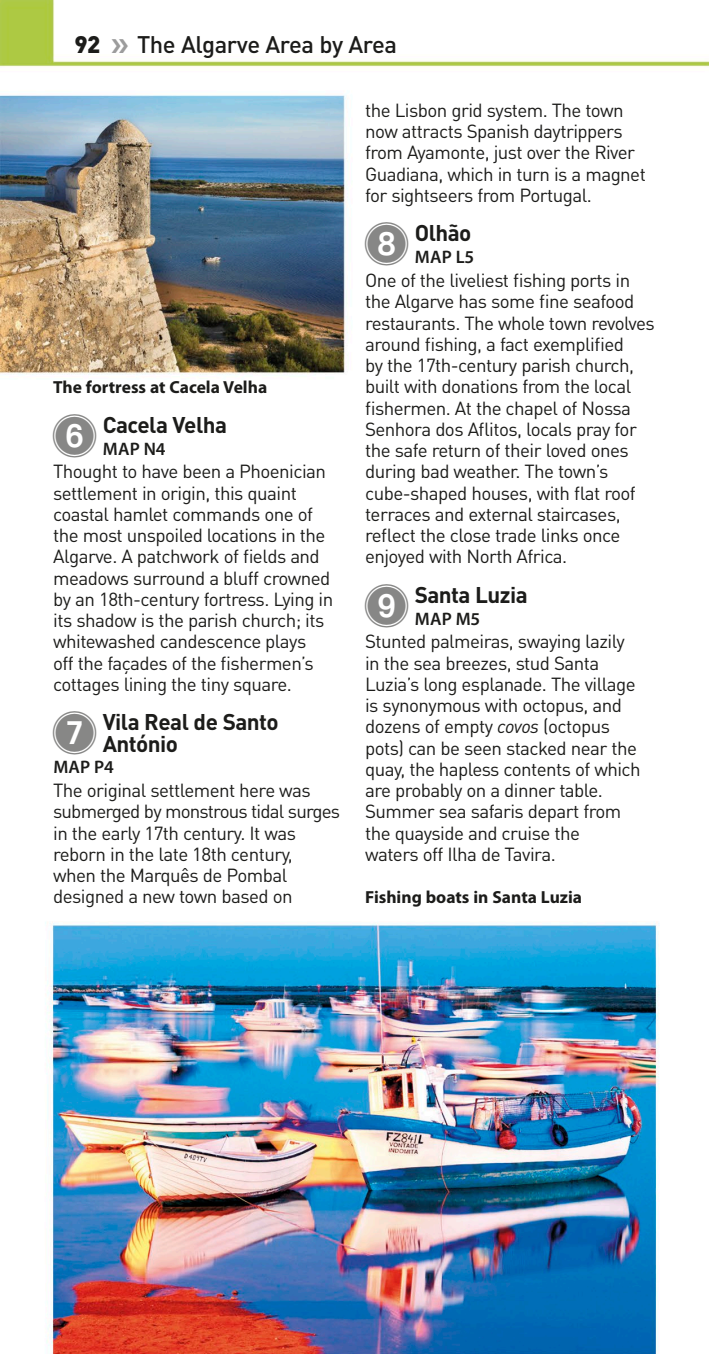
<style>
.page{position:relative;width:709px;height:1354px;background:#fff}
.page>*{position:absolute;margin:0;border:0;box-sizing:border-box;transform-origin:0 0}
.t1{font:500 23.75px "DIN Pro";letter-spacing:-.02em;color:#1c1c1a}
.t2{font:700 22.5px/21.2px "DIN Pro";letter-spacing:-.025em;color:#1c1c1a}
.t3{font:18.75px/21.2px "DIN Pro";letter-spacing:-.03em;color:#1c1c1a}
.t4{font:600 18px "Myriad Pro";letter-spacing:.005em;color:#1c1c1a}
.t5{font:700 17.5px "Myriad Pro";color:#1c1c1a}
.s1{font-weight:900}
.s2{color:#9c9c9c}
.s3{font-style:italic}
</style>
<div class="page">
<img style="left:0;top:0;width:709px;height:1354px">
<svg style="left:53px;top:414px;width:43px;height:43px"></svg>
<svg style="left:53px;top:711px;width:43px;height:43px"></svg>
<svg style="left:365px;top:222px;width:43px;height:44px"></svg>
<svg style="left:365px;top:584px;width:43px;height:43px"></svg>
<p class="t1" style="left:74px;top:28px;width:324px"><span class="s1">92</span> <span class="s2">❯❯</span> The Algarve Area by Area</p>
<p class="t5" style="left:53px;top:377px;width:215px">The fortress at Cacela Velha</p>
<p class="t2" style="left:103px;top:413px;width:126px">Cacela Velha</p>
<p class="t4" style="left:103px;top:438px;width:64px">MAP N4</p>
<p class="t3" style="left:53px;top:460px;width:282px">Thought to have been a Phoenician settlement in origin, this quaint coastal hamlet commands one of the most unspoiled locations in the Algarve. A patchwork of fields and meadows surround a bluff crowned by an 18th-century fortress. Lying in its shadow is the parish church; its whitewashed candescence plays<br>off the façades of the fishermen’s cottages lining the tiny square.</p>
<p class="t2" style="left:103px;top:710px;width:177px">Vila Real de Santo<br>António</p>
<p class="t4" style="left:53px;top:757px;width:62px">MAP P4</p>
<p class="t3" style="left:53px;top:779px;width:288px">The original settlement here was submerged by monstrous tidal surges in the early 17th century. It was reborn in the late 18th century, when the Marquês de Pombal designed a new town based on</p>
<p class="t3" style="left:365px;top:99px;width:282px">the Lisbon grid system. The town now attracts Spanish daytrippers from Ayamonte, just over the River Guadiana, which in turn is a magnet for sightseers from Portugal.</p>
<p class="t2" style="left:415px;top:222px;width:58px">Olhão</p>
<p class="t4" style="left:415px;top:247px;width:61px">MAP L5</p>
<p class="t3" style="left:365px;top:269px;width:291px">One of the liveliest fishing ports in the Algarve has some fine seafood restaurants. The whole town revolves around fishing, a fact exemplified<br>by the 17th-century parish church, built with donations from the local fishermen. At the chapel of Nossa Senhora dos Aflitos, locals pray for the safe return of their loved ones during bad weather. The town’s cube-shaped houses, with flat roof terraces and external staircases, reflect the close trade links once enjoyed with North Africa.</p>
<p class="t2" style="left:415px;top:583px;width:114px">Santa Luzia</p>
<p class="t4" style="left:415px;top:608px;width:67px">MAP M5</p>
<p class="t3" style="left:365px;top:630px;width:277px">Stunted palmeiras, swaying lazily in the sea breezes, stud Santa<br>Luzia’s long esplanade. The village is synonymous with octopus, and dozens of empty <span class="s3">covos</span> (octopus pots) can be seen stacked near the quay, the hapless contents of which are probably on a dinner table.<br>Summer sea safaris depart from the quayside and cruise the<br>waters off Ilha de Tavira.</p>
<p class="t5" style="left:365px;top:887px;width:218px">Fishing boats in Santa Luzia</p>
</div>
